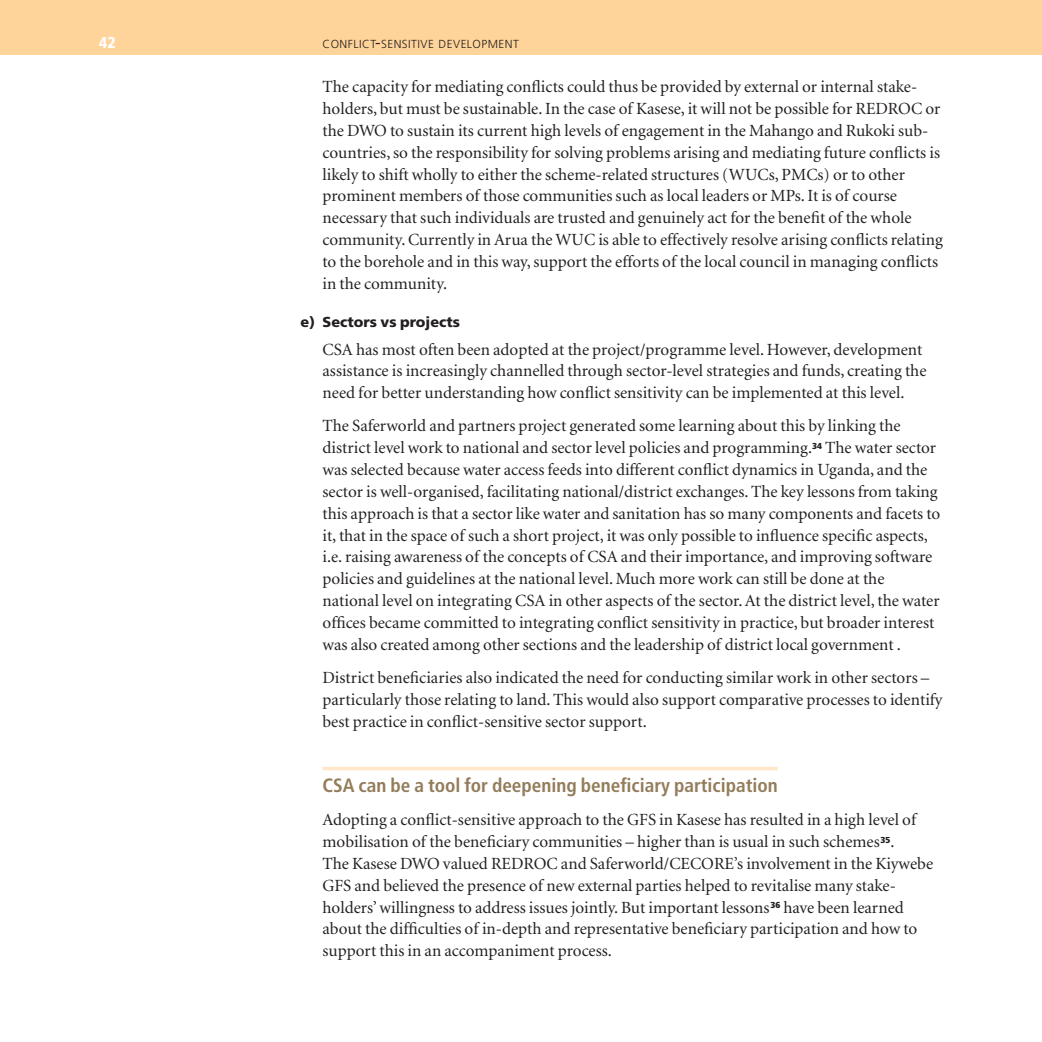
<style>
.page{position:relative;width:1042px;height:1042px;background:#fff}
.page>*{position:absolute;margin:0;border:0;box-sizing:border-box;transform-origin:0 0}
.t1{font:700 condensed 19.25px "Frutiger";color:#937c5a}
.t2{font:17.15px/21.9px "Minion";color:#231f20}
.t3{font:900 condensed 15.75px "Frutiger";color:#fff}
.t4{font:900 14.35px "Frutiger";color:#231f20}
.t5{font:300 11.72px "Frutiger";letter-spacing:.04em;color:#231f20}
.s1{font-size:16.62px}
</style>
<div class="page">
<div style="left:0;top:0;width:1042px;height:55px;background:#ffd49a"></div>
<hr style="left:322px;top:767px;width:456px;height:3px;background:#ffe7c8">
<p class="t3" style="left:99px;top:36px;width:18px">42</p>
<p class="t5" style="left:322px;top:39px;width:198px">CONFLICT<span class="s1">-</span>SENSITIVE DEVELOPMENT</p>
<p class="t2" style="left:322px;top:77px;width:622px">The capacity for mediating conflicts could thus be provided by external or internal stake&shy;holders, but must be sustainable. In the case of Kasese, it will not be possible for REDROC or the DWO to sustain its current high levels of engagement in the Mahango and Rukoki sub&shy;countries, so the responsibility for solving problems arising and mediating future conflicts is likely to shift wholly to either the scheme-related structures (WUCs, PMCs) or to other prominent members of those communities such as local leaders or MPs. It is of course necessary that such individuals are trusted and genuinely act for the benefit of the whole community. Currently in Arua the WUC is able to effectively resolve arising conflicts relating to the borehole and in this way, support the efforts of the local council in managing conflicts in the community.</p>
<p class="t4" style="left:301px;top:316px;width:161px">e) Sectors vs projects</p>
<p class="t2" style="left:322px;top:339px;width:605px">CSA has most often been adopted at the project/programme level. However, development assistance is increasingly channelled through sector-level strategies and funds, creating the need for better understanding how conflict sensitivity can be implemented at this level.</p>
<p class="t2" style="left:322px;top:416px;width:619px">The Saferworld and partners project generated some learning about this by linking the district level work to national and sector level policies and programming.<sup>34</sup> The water sector was selected because water access feeds into different conflict dynamics in Uganda, and the sector is well-organised, facilitating national/district exchanges. The key lessons from taking this approach is that a sector like water and sanitation has so many components and facets to it, that in the space of such a short project, it was only possible to influence specific aspects, i.e. raising awareness of the concepts of CSA and their importance, and improving software policies and guidelines at the national level. Much more work can still be done at the national level on integrating CSA in other aspects of the sector. At the district level, the water offices became committed to integrating conflict sensitivity in practice, but broader interest was also created among other sections and the leadership of district local government .</p>
<p class="t2" style="left:322px;top:668px;width:621px">District beneficiaries also indicated the need for conducting similar work in other sectors – particularly those relating to land. This would also support comparative processes to identify best practice in conflict-sensitive sector support.</p>
<p class="t1" style="left:322px;top:778px;width:457px">CSA can be a tool for deepening beneficiary participation</p>
<p class="t2" style="left:322px;top:810px;width:612px">Adopting a conflict-sensitive approach to the GFS in Kasese has resulted in a high level of mobilisation of the beneficiary communities – higher than is usual in such schemes<sup>35</sup>.<br>The Kasese DWO valued REDROC and Saferworld/CECORE’s involvement in the Kiywebe GFS and believed the presence of new external parties helped to revitalise many stake&shy;holders’ willingness to address issues jointly. But important lessons<sup>36</sup> have been learned about the difficulties of in-depth and representative beneficiary participation and how to support this in an accompaniment process.</p>
</div>
